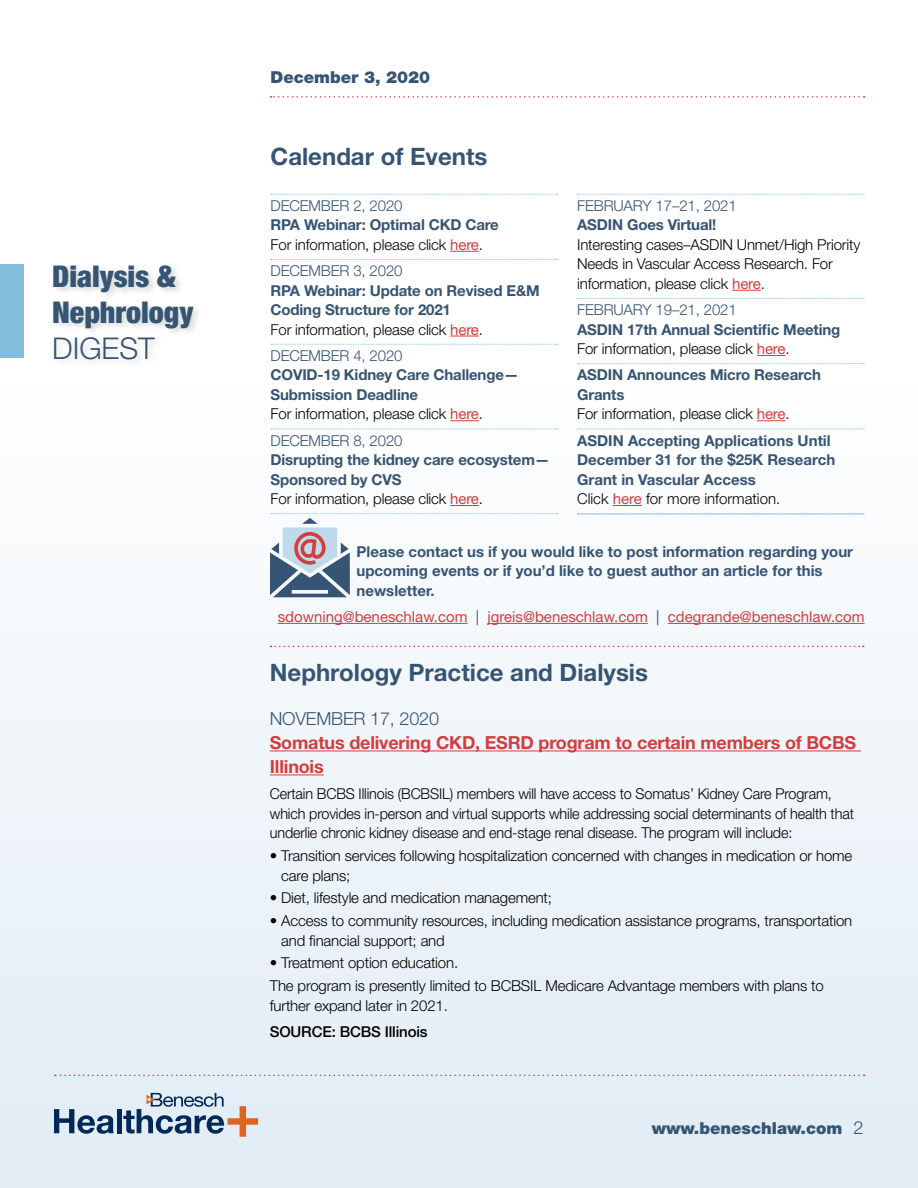
<style>
.page{position:relative;width:918px;height:1188px;background:#fff}
.page>*{position:absolute;margin:0;border:0;box-sizing:border-box;transform-origin:0 0}
.t1{font:900 condensed 30px/36px "Helvetica Neue";color:#365473}
.t2{font:300 30px "Helvetica Neue";color:#365473}
.t3{font:700 24px "Helvetica Neue";color:#365473}
.t4{font:700 18px/24px "Helvetica Neue";letter-spacing:-.01em;color:#d23d3e}
.t5{font:300 18px "Helvetica Neue";letter-spacing:-.01em;color:#365473}
.t6{font:900 16.5px "Helvetica Neue";color:#365473}
.t7{font:700 15px/19.5px "Helvetica Neue";letter-spacing:-.01em;color:#365473}
.t8{font:300 15px/19.5px "Helvetica Neue";letter-spacing:-.01em;color:#000}
.t9{font:300 15px/19.5px "Helvetica Neue";letter-spacing:-.01em;color:#000;scale:.96 1}
.t10{font:300 15px "Helvetica Neue";letter-spacing:-.01em;color:#365473}
.t11{font:15px "Helvetica Neue";color:#d23d3e}
.t12{font:500 15px "Helvetica Neue";letter-spacing:-.01em;color:#000}
.s1{font-weight:700;color:#365473}
.s2{font-weight:400;color:#d23d3e}
.s3{font-weight:300;color:#000}
.s4{color:#365473}
.s5{font-weight:300;font-size:18px}
</style>
<div class="page">
<div style="left:0;top:385px;width:918px;height:803px;background:linear-gradient(to bottom,#fefefe,#e1ecf5)"></div>
<svg style="left:271px;top:96px;width:594px;height:2px"></svg>
<div style="left:51px;top:262px;width:151px;height:106px;background:#000;opacity:.15"></div>
<svg style="left:55px;top:1075px;width:810px;height:1px"></svg>
<div style="left:0;top:264px;width:23px;height:93px;background:#82bddd"></div>
<svg style="left:54px;top:1109px;width:60px;height:25px"></svg>
<hr style="left:117px;top:1109px;width:4px;height:24px;background:#002957">
<svg style="left:123px;top:1093px;width:135px;height:44px;background:#adb6c2"></svg>
<hr style="left:278px;top:623px;width:190px;height:1px;background:#d23d3e">
<hr style="left:488px;top:623px;width:160px;height:1px;background:#d23d3e">
<hr style="left:668px;top:623px;width:197px;height:1px;background:#d23d3e">
<svg style="left:271px;top:194px;width:287px;height:1px"></svg>
<svg style="left:450px;top:251px;width:29px;height:1px"></svg>
<svg style="left:271px;top:259px;width:287px;height:1px"></svg>
<svg style="left:450px;top:336px;width:29px;height:1px"></svg>
<svg style="left:271px;top:344px;width:287px;height:1px"></svg>
<svg style="left:450px;top:420px;width:29px;height:1px"></svg>
<svg style="left:271px;top:429px;width:287px;height:1px"></svg>
<svg style="left:450px;top:505px;width:29px;height:1px"></svg>
<svg style="left:270px;top:513px;width:288px;height:84px"></svg>
<svg style="left:578px;top:194px;width:286px;height:1px"></svg>
<svg style="left:732px;top:290px;width:29px;height:1px"></svg>
<svg style="left:578px;top:298px;width:286px;height:1px"></svg>
<svg style="left:757px;top:355px;width:28px;height:1px"></svg>
<svg style="left:578px;top:363px;width:286px;height:1px"></svg>
<svg style="left:757px;top:420px;width:28px;height:1px"></svg>
<svg style="left:578px;top:429px;width:286px;height:1px"></svg>
<hr style="left:577px;top:514px;width:287px;height:1px;background:#b8cfe9">
<svg style="left:613px;top:505px;width:29px;height:1px"></svg>
<svg style="left:578px;top:513px;width:286px;height:1px"></svg>
<svg style="left:271px;top:646px;width:593px;height:1px"></svg>
<hr style="left:270px;top:751px;width:591px;height:1px;background:#d23d3e">
<hr style="left:270px;top:775px;width:54px;height:1px;background:#d23d3e">
<h1 class="t1" style="left:52px;top:258px;width:143px">Dialysis &amp;<br>Nephrology</h1>
<h1 class="t2" style="left:52px;top:330px;width:104px">DIGEST</h1>
<p class="t6" style="left:271px;top:67px;width:161px">December 3, 2020</p>
<h2 class="t3" style="left:271px;top:142px;width:218px">Calendar of Events</h2>
<p class="t10" style="left:271px;top:196px;width:133px">DECEMBER 2, 2020</p>
<p class="t8" style="left:271px;top:215px;width:230px"><span class="s1">RPA Webinar: Optimal CKD Care<br></span>For information, please click <span class="s2">here</span>.</p>
<p class="t10" style="left:271px;top:262px;width:133px">DECEMBER 3, 2020</p>
<p class="t7" style="left:271px;top:280px;width:271px">RPA Webinar: Update on Revised E&amp;M<br>Coding Structure for 2021<br><span class="s3">For information, please click</span> <span class="s2">here</span><span class="s3">.</span></p>
<p class="t10" style="left:271px;top:346px;width:133px">DECEMBER 4, 2020</p>
<p class="t7" style="left:271px;top:365px;width:250px">COVID-19 Kidney Care Challenge—<br>Submission Deadline<br><span class="s3">For information, please click</span> <span class="s2">here</span><span class="s3">.</span></p>
<p class="t10" style="left:271px;top:431px;width:133px">DECEMBER 8, 2020</p>
<p class="t7" style="left:271px;top:450px;width:281px">Disrupting the kidney care ecosystem—<br>Sponsored by CVS<br><span class="s3">For information, please click</span> <span class="s2">here</span><span class="s3">.</span></p>
<p class="t10" style="left:577px;top:196px;width:161px">FEBRUARY 17–21, 2021</p>
<p class="t7" style="left:577px;top:215px;width:141px">ASDIN Goes Virtual!</p>
<p class="t8" style="left:577px;top:234px;width:285px">Interesting cases–ASDIN Unmet/High Priority<br>Needs in Vascular Access Research. For information, please click <span class="s2">here</span>.</p>
<p class="t10" style="left:577px;top:301px;width:161px">FEBRUARY 19–21, 2021</p>
<p class="t7" style="left:577px;top:319px;width:265px">ASDIN 17th Annual Scientific Meeting<br><span class="s3">For information, please click</span> <span class="s2">here</span><span class="s3">.</span></p>
<p class="t7" style="left:577px;top:365px;width:245px">ASDIN Announces Micro Research<br>Grants<br><span class="s3">For information, please click</span> <span class="s2">here</span><span class="s3">.</span></p>
<p class="t7" style="left:577px;top:430px;width:260px">ASDIN Accepting Applications Until<br>December 31 for the $25K Research<br>Grant in Vascular Access<br><span class="s3">Click</span> <span class="s2">here</span> <span class="s3">for more information.</span></p>
<p class="t7" style="left:357px;top:541px;width:498px">Please contact us if you would like to post information regarding your upcoming events or if you’d like to guest author an article for this newsletter.</p>
<p class="t11" style="left:278px;top:608px;width:588px">sdowning@beneschlaw.com <span class="s4">|</span> jgreis@beneschlaw.com <span class="s4">|</span> cdegrande@beneschlaw.com</p>
<h2 class="t3" style="left:270px;top:658px;width:380px">Nephrology Practice and Dialysis</h2>
<p class="t5" style="left:270px;top:708px;width:171px">NOVEMBER 17, 2020</p>
<p class="t4" style="left:270px;top:730px;width:588px">Somatus delivering CKD, ESRD program to certain members of BCBS<br>Illinois</p>
<p class="t9" style="left:270px;top:784px;width:610px">Certain BCBS Illinois (BCBSIL) members will have access to Somatus’ Kidney Care Program, which provides in-person and virtual supports while addressing social determinants of health that underlie chronic kidney disease and end-stage renal disease. The program will include:</p>
<p class="t8" style="left:281px;top:846px;width:573px;text-indent:-11px">• Transition services following hospitalization concerned with changes in medication or home care plans;</p>
<p class="t8" style="left:270px;top:888px;width:284px">• Diet, lifestyle and medication management;</p>
<p class="t8" style="left:281px;top:911px;width:573px;text-indent:-11px">• Access to community resources, including medication assistance programs, transportation and financial support; and</p>
<p class="t8" style="left:270px;top:951px;width:555px;line-height:22.8px">• Treatment option education.<br>The program is presently limited to BCBSIL Medicare Advantage members with plans to</p>
<p class="t8" style="left:270px;top:995px;width:180px">further expand later in 2021.</p>
<p class="t12" style="left:270px;top:1023px;width:159px">SOURCE: BCBS Illinois</p>
<p class="t6" style="left:652px;top:1119px;width:213px">www.beneschlaw.com <span class="s5">2</span></p>
</div>
